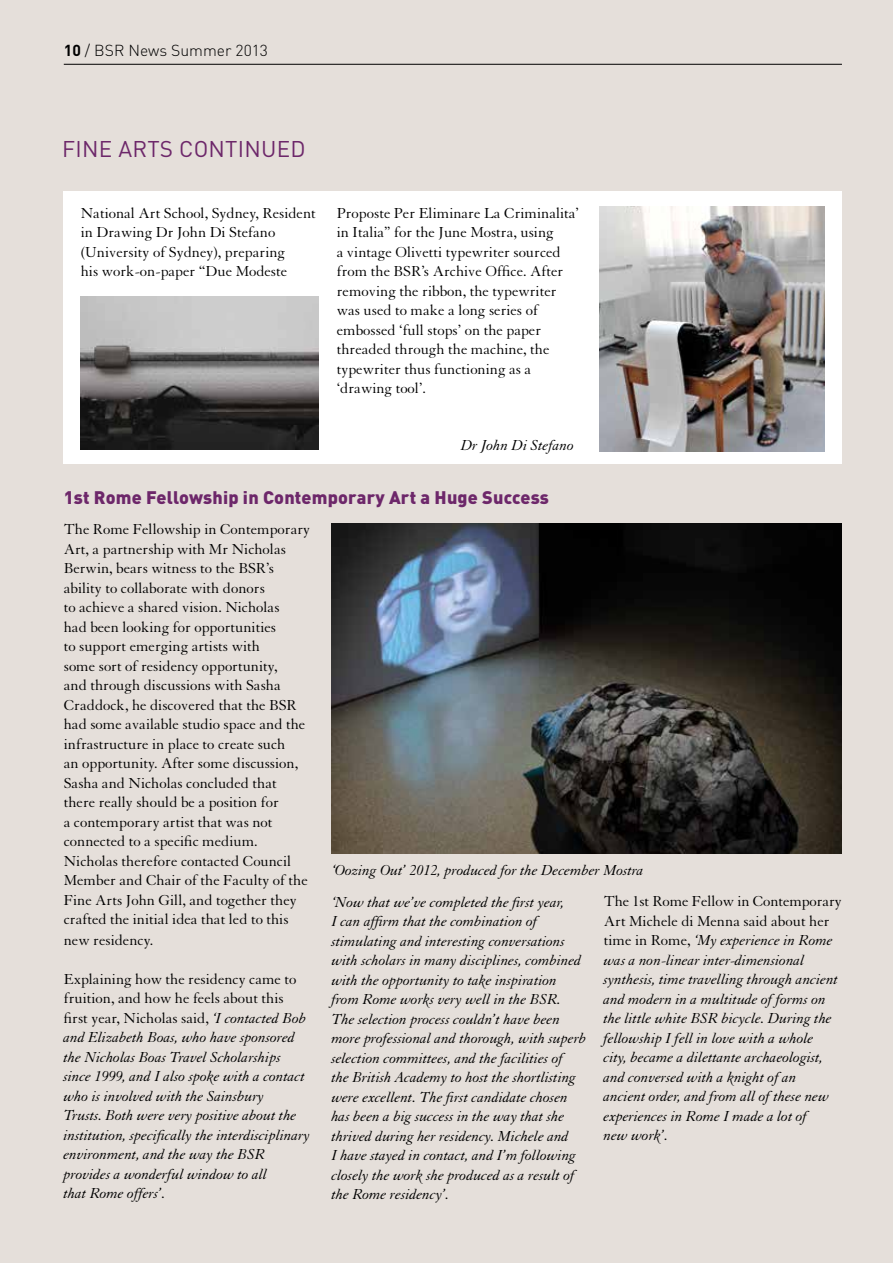
<style>
.page{position:relative;width:893px;height:1263px;background:#e5dfda}
.page>*{position:absolute;margin:0;border:0;box-sizing:border-box;transform-origin:0 0}
.t1{font:22.5px "DIN";color:#6d276a}
.t2{font:900 18px "DIN";letter-spacing:.01em;color:#6d276a}
.t3{font:italic 15.75px/19.5px "Granjon";color:#000}
.t4{font:15.75px/19.5px "Granjon";color:#000}
.t5{font:300 15.75px "DIN";color:#000}
.s1{font-weight:700}
.s2{font-style:normal}
</style>
<div class="page">
<hr style="left:64px;top:64px;width:778px;height:1px;background:#000">
<img style="left:332px;top:523px;width:510px;height:331px">
<div style="left:64px;top:191px;width:778px;height:272px;background:#fff"></div>
<img style="left:600px;top:206px;width:225px;height:245px">
<img style="left:81px;top:297px;width:237px;height:153px">
<p class="t5" style="left:64px;top:40px;width:206px"><span class="s1">10</span> / BSR News Summer 2013</p>
<h1 class="t1" style="left:62px;top:135px;width:13px">FINE</h1>
<h1 class="t1" style="left:118px;top:135px;width:15px">ARTS</h1>
<h1 class="t1" style="left:179px;top:135px;width:14px">CONTIN</h1>
<h1 class="t1" style="left:261px;top:135px;width:30px">UED</h1>
<p class="t4" style="left:81px;top:203px;width:237px">National Art School, Sydney, Resident in Drawing Dr John Di Stefano (University of Sydney), preparing<br>his work-on-paper “Due Modeste</p>
<p class="t4" style="left:337px;top:203px;width:244px">Proposte Per Eliminare La Criminalita’ in Italia” for the June Mostra, using<br>a vintage Olivetti typewriter sourced from the BSR’s Archive Office. After removing the ribbon, the typewriter was used to make a long series of embossed ‘full stops’ on the paper threaded through the machine, the typewriter thus functioning as a ‘drawing tool’.</p>
<p class="t3" style="left:461px;top:436px;width:114px">Dr John Di Stefano</p>
<p class="t2" style="left:64px;top:485px;width:487px">1st Rome Fellowship in Contemporary Art a Huge Success</p>
<p class="t4" style="left:64px;top:520px;width:248px">The Rome Fellowship in Contemporary Art, a partnership with Mr Nicholas Berwin, bears witness to the BSR’s ability to collaborate with donors<br>to achieve a shared vision. Nicholas<br>had been looking for opportunities<br>to support emerging artists with<br>some sort of residency opportunity,<br>and through discussions with Sasha Craddock, he discovered that the BSR had some available studio space and the infrastructure in place to create such<br>an opportunity. After some discussion, Sasha and Nicholas concluded that there really should be a position for<br>a contemporary artist that was not connected to a specific medium.<br>Nicholas therefore contacted Council Member and Chair of the Faculty of the Fine Arts John Gill, and together they crafted the initial idea that led to this new residency.</p>
<p class="t3" style="left:64px;top:969px;width:248px"><span class="s2">Explaining how the residency came to fruition, and how he feels about this first year, Nicholas said,</span> ‘I contacted Bob and Elizabeth Boas, who have sponsored the Nicholas Boas Travel Scholarships since 1999, and I also spoke with a contact who is involved with the Sainsbury<br>Trusts. Both were very positive about the institution, specifically the interdisciplinary environment, and the way the BSR provides a wonderful window to all<br>that Rome offers’.</p>
<p class="t3" style="left:332px;top:854px;width:314px;line-height:31.7px">‘Oozing Out’ 2012, produced for the December Mostra ‘Now that we’ve completed the first year,</p>
<p class="t3" style="left:332px;top:912px;width:256px">I can affirm that the combination of stimulating and interesting conversations with scholars in many disciplines, combined with the opportunity to take inspiration from Rome works very well in the BSR.<br>The selection process couldn’t have been more professional and thorough, with superb selection committees, and the facilities of<br>the British Academy to host the shortlisting were excellent. The first candidate chosen has been a big success in the way that she thrived during her residency. Michele and<br>I have stayed in contact, and I’m following closely the work she produced as a result of the Rome residency’.</p>
<p class="t3" style="left:604px;top:892px;width:240px"><span class="s2">The 1st Rome Fellow in Contemporary Art Michele di Menna said about her time in Rome,</span> ‘My experience in Rome was a non-linear inter-dimensional synthesis, time travelling through ancient and modern in a multitude of forms on the little white BSR bicycle. During the fellowship I fell in love with a whole<br>city, became a dilettante archaeologist, and conversed with a knight of an ancient order, and from all of these new experiences in Rome I made a lot of<br>new work’.</p>
</div>
